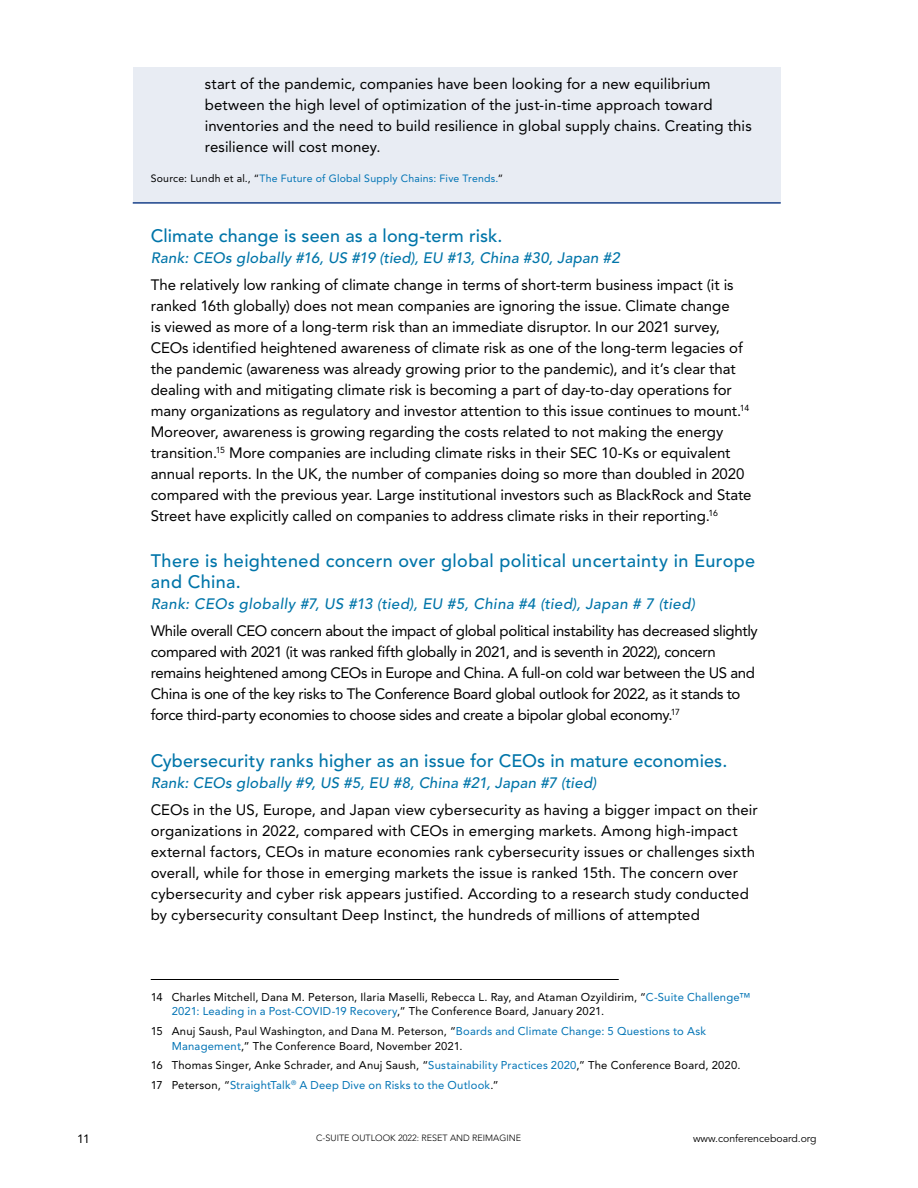
<style>
.page{position:relative;width:918px;height:1188px;background:#fff}
.page>*{position:absolute;margin:0;border:0;box-sizing:border-box;transform-origin:0 0}
.t1{font:500 18px/21px "Avenir LT Pro";letter-spacing:.01em;color:#0075a9}
.t2{font:15px/21px "Avenir LT Pro";color:#000}
.t3{font:15px/21px "Avenir LT Pro";letter-spacing:-.025em;color:#000}
.t4{font:italic 500 15px "Avenir LT Pro";letter-spacing:.02em;color:#0075a9}
.t5{font:12px "Avenir LT Pro";color:#000}
.t6{font:11.25px/15px "Avenir LT Pro";letter-spacing:.02em;color:#000}
.t7{font:10.5px "Avenir LT Pro";letter-spacing:.02em;color:#0073b5}
.t8{font:10.5px "Avenir LT Pro";color:#000}
.t9{font:300 9px "Avenir LT Pro";color:#000}
.s1{color:#000}
.s2{color:#0073b5}
</style>
<div class="page">
<div style="left:133px;top:68px;width:648px;height:100px;background:#e8ecf3"></div>
<div style="left:133px;top:156px;width:648px;height:47px;background:#e8ecf3"></div>
<hr style="left:133px;top:202px;width:648px;height:2px;background:#1a428a">
<hr style="left:151px;top:979px;width:468px;height:1px;background:#000">
<p class="t2" style="left:205px;top:74px;width:548px">start of the pandemic, companies have been looking for a new equilibrium between the high level of optimization of the just-in-time approach toward inventories and the need to build resilience in global supply chains. Creating this resilience will cost money.</p>
<p class="t7" style="left:151px;top:172px;width:354px"><span class="s1">Source: Lundh et al., “</span>The Future of Global Supply Chains: Five Trends.<span class="s1">”</span></p>
<p class="t1" style="left:151px;top:225px;width:353px">Climate change is seen as a long-term risk.</p>
<p class="t4" style="left:151px;top:248px;width:470px">Rank: CEOs globally #16, US #19 (tied), EU #13, China #30, Japan #2</p>
<p class="t2" style="left:151px;top:274px;width:602px">The relatively low ranking of climate change in terms of short-term business impact (it is ranked 16th globally) does not mean companies are ignoring the issue. Climate change<br>is viewed as more of a long-term risk than an immediate disruptor. In our 2021 survey, CEOs identified heightened awareness of climate risk as one of the long-term legacies of the pandemic (awareness was already growing prior to the pandemic), and it’s clear that dealing with and mitigating climate risk is becoming a part of day-to-day operations for many organizations as regulatory and investor attention to this issue continues to mount.<sup>14<br></sup>Moreover, awareness is growing regarding the costs related to not making the energy transition.<sup>15</sup> More companies are including climate risks in their SEC 10-Ks or equivalent annual reports. In the UK, the number of companies doing so more than doubled in 2020 compared with the previous year. Large institutional investors such as BlackRock and State Street have explicitly called on companies to address climate risks in their reporting.<sup>16</sup></p>
<p class="t1" style="left:151px;top:551px;width:606px">There is heightened concern over global political uncertainty in Europe and China.</p>
<p class="t4" style="left:151px;top:595px;width:546px">Rank: CEOs globally #7, US #13 (tied), EU #5, China #4 (tied), Japan # 7 (tied)</p>
<p class="t3" style="left:151px;top:620px;width:609px">While overall CEO concern about the impact of global political instability has decreased slightly compared with 2021 (it was ranked fifth globally in 2021, and is seventh in 2022), concern remains heightened among CEOs in Europe and China. A full-on cold war between the US and China is one of the key risks to The Conference Board global outlook for 2022, as it stands to force third-party economies to choose sides and create a bipolar global economy.<sup>17</sup></p>
<p class="t1" style="left:151px;top:750px;width:578px">Cybersecurity ranks higher as an issue for CEOs in mature economies.</p>
<p class="t4" style="left:151px;top:773px;width:447px">Rank: CEOs globally #9, US #5, EU #8, China #21, Japan #7 (tied)</p>
<p class="t2" style="left:151px;top:799px;width:609px">CEOs in the US, Europe, and Japan view cybersecurity as having a bigger impact on their organizations in 2022, compared with CEOs in emerging markets. Among high-impact external factors, CEOs in mature economies rank cybersecurity issues or challenges sixth overall, while for those in emerging markets the issue is ranked 15th. The concern over cybersecurity and cyber risk appears justified. According to a research study conducted by cybersecurity consultant Deep Instinct, the hundreds of millions of attempted</p>
<p class="t6" style="left:172px;top:989px;width:580px;text-indent:-21px">14 Charles Mitchell, Dana M. Peterson, Ilaria Maselli, Rebecca L. Ray, and Ataman Ozyildirim, “<span class="s2">C-Suite Challenge™<br>2021: Leading in a Post-COVID-19 Recovery</span>,” The Conference Board, January 2021.</p>
<p class="t6" style="left:172px;top:1024px;width:536px;text-indent:-21px">15 Anuj Saush, Paul Washington, and Dana M. Peterson, “<span class="s2">Boards and Climate Change: 5 Questions to Ask<br>Management</span>,” The Conference Board, November 2021.</p>
<p class="t6" style="left:151px;top:1056px;width:591px;line-height:19.5px">16 Thomas Singer, Anke Schrader, and Anuj Saush, “<span class="s2">Sustainability Practices 2020</span>,” The Conference Board, 2020.<br>17 Peterson, “<span class="s2">StraightTalk</span><sup>®</sup> <span class="s2">A Deep Dive on Risks to the Outlook</span>.”</p>
<p class="t5" style="left:77px;top:1132px;width:14px">11</p>
<p class="t9" style="left:316px;top:1132px;width:206px">C-SUITE OUTLOOK 2022: RESET AND REIMAGINE</p>
<p class="t8" style="left:693px;top:1132px;width:125px">www.conferenceboard.org</p>
</div>
